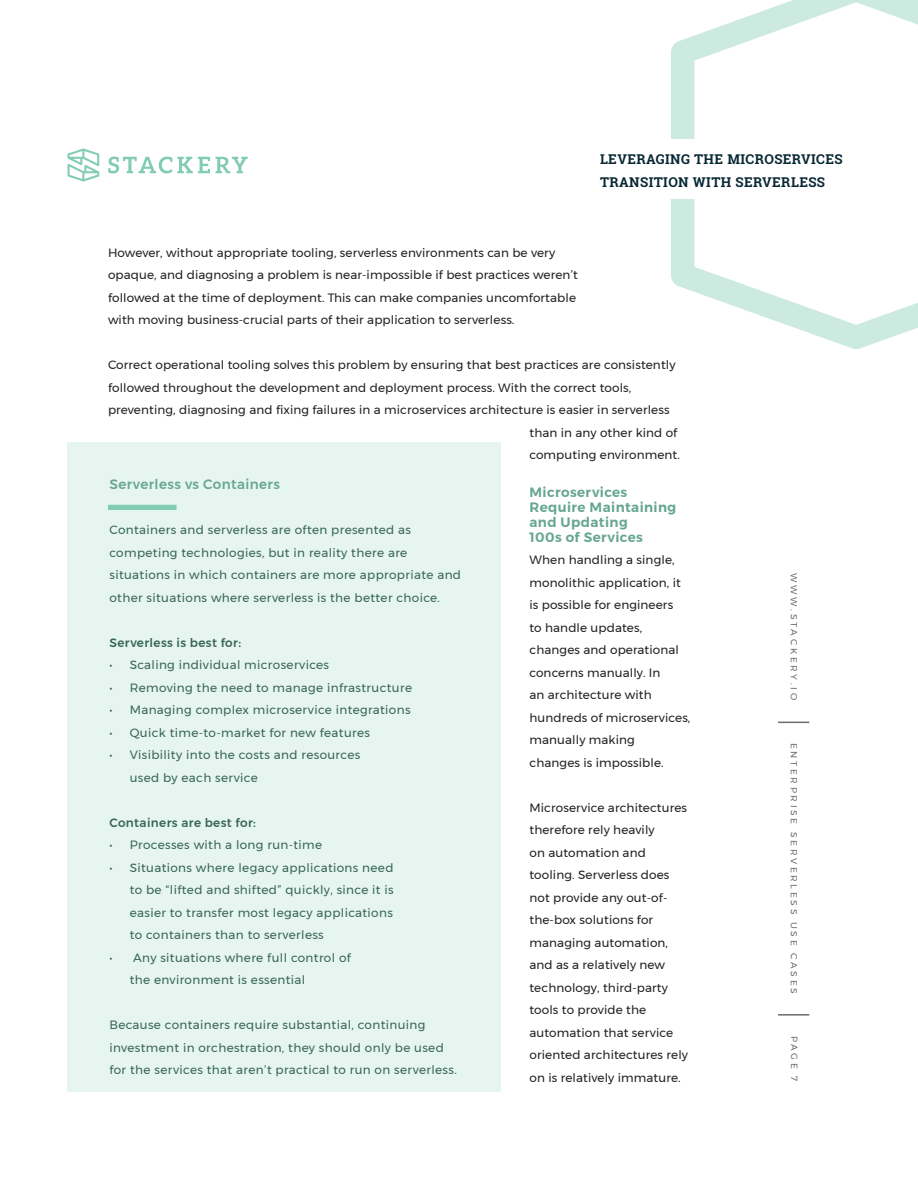
<style>
.page{position:relative;width:918px;height:1188px;background:#fff}
.page>*{position:absolute;margin:0;border:0;box-sizing:border-box;transform-origin:0 0}
.Body_-_Navy_Blue{font:600 13.5px/15px "Montserrat";letter-spacing:.03em;color:#66a693}
.t1{font:700 13.5px/22.5px "Roboto Slab";letter-spacing:.03em;color:#082834}
.Body_-_Navy_Blue-2{font:500 13.5px "Montserrat";letter-spacing:.03em;color:#66a693}
.Body_-_Navy_Blue-3{font:12px/22.5px "Montserrat";letter-spacing:.01em;color:#231f20}
.Body_Copy_w__bullet{font:12px/22.5px "Montserrat";letter-spacing:.03em;color:#386559}
.Body_Copy_w__bullet-2{font:500 12px "Montserrat";letter-spacing:.03em;color:#386559}
.t2{font:9px "Montserrat";letter-spacing:.3em;color:#6c6d70}
</style>
<div class="page">
<svg style="left:671px;top:0;width:247px;height:349px"></svg>
<hr style="left:778px;top:722px;width:31px;height:1px;background:#6c6d70">
<hr style="left:778px;top:1014px;width:31px;height:2px;background:#6c6d70">
<div style="left:591px;top:139px;width:225px;height:60px;background:#fff"></div>
<svg style="left:108px;top:157px;width:102px;height:16px"></svg>
<svg style="left:216px;top:157px;width:32px;height:16px"></svg>
<svg style="left:68px;top:149px;width:31px;height:32px"></svg>
<div style="left:68px;top:442px;width:433px;height:650px;background:#e6f5f0"></div>
<div style="left:108px;top:505px;width:69px;height:5px;background:#82ccb5"></div>
<p class="t1" style="left:600px;top:148px;width:244px">LEVERAGING THE MICROSERVICES<br>TRANSITION WITH SERVERLESS</p>
<p class="Body_-_Navy_Blue-3" style="left:108px;top:241px;width:472px">However, without appropriate tooling, serverless environments can be very opaque, and diagnosing a problem is near-impossible if best practices weren’t followed at the time of deployment. This can make companies uncomfortable with moving business-crucial parts of their application to serverless.</p>
<p class="Body_-_Navy_Blue-3" style="left:108px;top:353px;width:569px">Correct operational tooling solves this problem by ensuring that best practices are consistently</p>
<p class="Body_-_Navy_Blue-3" style="left:108px;top:376px;width:525px">followed throughout the development and deployment process. With the correct tools,</p>
<p class="Body_-_Navy_Blue-3" style="left:108px;top:398px;width:563px">preventing, diagnosing and fixing failures in a microservices architecture is easier in serverless</p>
<p class="Body_-_Navy_Blue-3" style="left:530px;top:421px;width:149px">than in any other kind of</p>
<p class="Body_-_Navy_Blue-3" style="left:530px;top:443px;width:152px">computing environment.</p>
<p class="Body_-_Navy_Blue" style="left:530px;top:484px;width:148px">Microservices<br>Require Maintaining and Updating<br>100s of Services</p>
<p class="Body_-_Navy_Blue-3" style="left:530px;top:548px;width:162px">When handling a single, monolithic application, it is possible for engineers<br>to handle updates, changes and operational concerns manually. In<br>an architecture with hundreds of microservices, manually making<br>changes is impossible.</p>
<p class="Body_-_Navy_Blue-3" style="left:530px;top:796px;width:160px">Microservice architectures therefore rely heavily<br>on automation and tooling. Serverless does not provide any out-of&shy;the-box solutions for managing automation, and as a relatively new technology, third-party tools to provide the automation that service oriented architectures rely on is relatively immature.</p>
<p class="Body_-_Navy_Blue-2" style="left:110px;top:474px;width:172px">Serverless vs Containers</p>
<p class="Body_Copy_w__bullet" style="left:110px;top:518px;width:353px">Containers and serverless are often presented as competing technologies, but in reality there are situations in which containers are more appropriate and other situations where serverless is the better choice.</p>
<p class="Body_Copy_w__bullet-2" style="left:110px;top:633px;width:133px">Serverless is best for:</p>
<p class="Body_Copy_w__bullet" style="left:110px;top:653px;width:221px">• Scaling individual microservices</p>
<p class="Body_Copy_w__bullet" style="left:110px;top:676px;width:304px">• Removing the need to manage infrastructure</p>
<p class="Body_Copy_w__bullet" style="left:110px;top:698px;width:303px">• Managing complex microservice integrations</p>
<p class="Body_Copy_w__bullet" style="left:110px;top:721px;width:262px">• Quick time-to-market for new features</p>
<p class="Body_Copy_w__bullet" style="left:130px;top:743px;width:232px;text-indent:-20px">• Visibility into the costs and resources used by each service</p>
<p class="Body_Copy_w__bullet-2" style="left:110px;top:813px;width:148px">Containers are best for:</p>
<p class="Body_Copy_w__bullet" style="left:110px;top:833px;width:214px">• Processes with a long run-time</p>
<p class="Body_Copy_w__bullet" style="left:130px;top:856px;width:266px;text-align:justify;text-indent:-20px">• Situations where legacy applications need to be “lifted and shifted” quickly, since it is easier to transfer most legacy applications to containers than to serverless</p>
<p class="Body_Copy_w__bullet" style="left:130px;top:946px;width:223px;text-indent:-20px">• Any situations where full control of the environment is essential</p>
<p class="Body_Copy_w__bullet" style="left:110px;top:1013px;width:349px">Because containers require substantial, continuing investment in orchestration, they should only be used for the services that aren’t practical to run on serverless.</p>
<p class="t2" style="left:801px;top:573px;width:128px;rotate:90deg">WWW.STACKERY.IO</p>
<p class="t2" style="left:801px;top:743px;width:253px;rotate:90deg">ENTERPRISE SERVERLESS USE CASES</p>
<p class="t2" style="left:801px;top:1036px;width:47px;rotate:90deg">PAGE 7</p>
</div>
